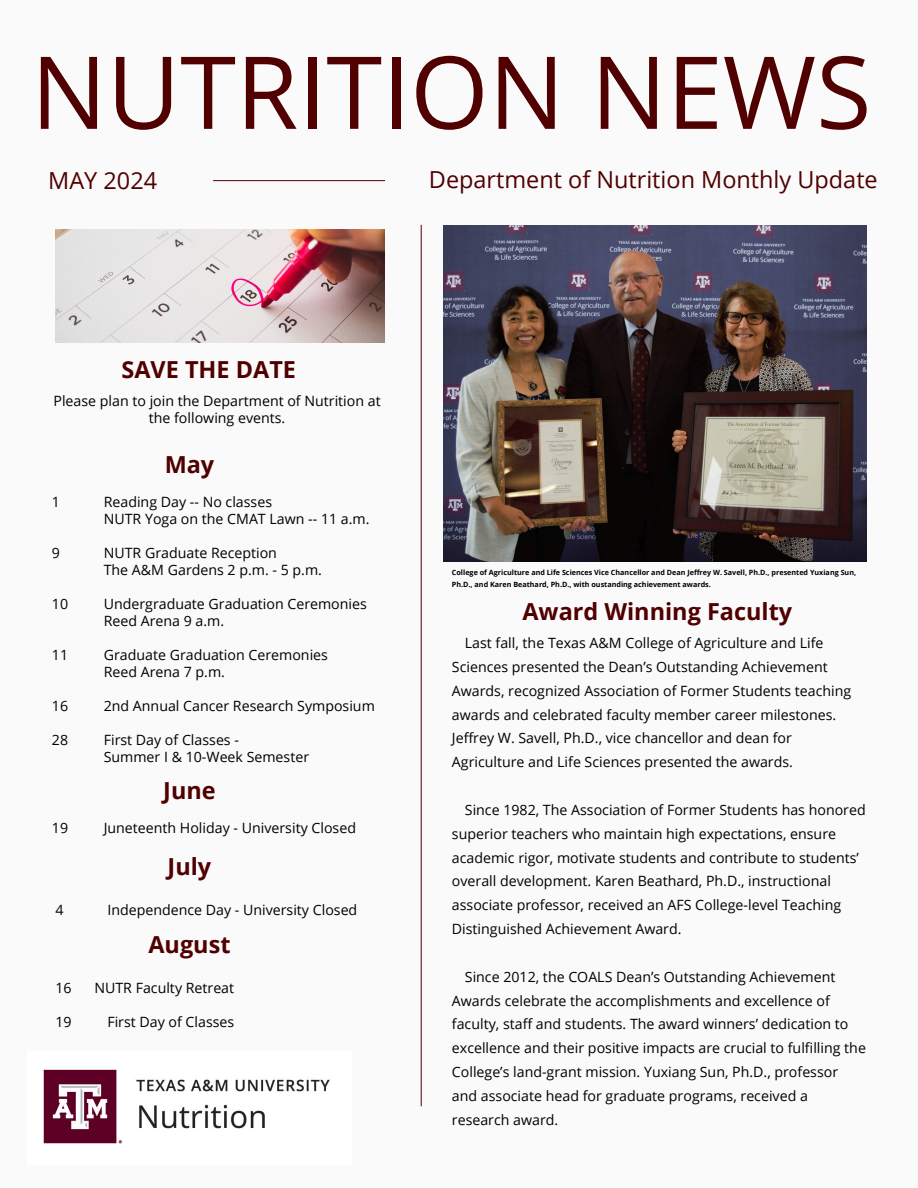
<style>
.page{position:relative;width:918px;height:1188px;background:#fafafa}
.page>*{position:absolute;margin:0;border:0;box-sizing:border-box;transform-origin:0 0}
.t1{font:100.8px "Open Sans";color:#500000}
.t2{font:700 23.4px "Open Sans";color:#500000}
.t3{font:23.4px "Open Sans";color:#500000}
.t4{font:14.25px/23.9px "Open Sans";color:#000}
.t5{font:700 7.2px/12.1px "Open Sans";color:#000}
</style>
<div class="page">
<hr style="left:213px;top:180px;width:172px;height:1px;background:#500000">
<hr style="left:421px;top:225px;width:1px;height:881px;background:#500000">
<img style="left:43px;top:1069px;width:287px;height:75px">
<img style="left:56px;top:229px;width:329px;height:114px">
<img style="left:443px;top:226px;width:423px;height:335px">
<h1 class="t1" style="left:31px;top:23px;width:842px">NUTRITION NEWS</h1>
<h2 class="t3" style="left:48px;top:164px;width:110px">MAY 2024</h2>
<h2 class="t3" style="left:429px;top:163px;width:450px">Department of Nutrition Monthly Update</h2>
<h2 class="t2" style="left:121px;top:353px;width:176px">SAVE THE DATE</h2>
<p class="t4" style="left:53px;top:392px;width:329px;line-height:17px;text-align:center">Please plan to join the Department of Nutrition at the following events.</p>
<h2 class="t2" style="left:165px;top:448px;width:51px">May</h2>
<p class="t4" style="left:52px;top:489px;width:10px">1</p>
<p class="t4" style="left:104px;top:493px;width:267px;line-height:17px">Reading Day -- No classes<br>NUTR Yoga on the CMAT Lawn -- 11 a.m.</p>
<p class="t4" style="left:52px;top:540px;width:10px">9</p>
<p class="t4" style="left:104px;top:544px;width:220px;line-height:17px">NUTR Graduate Reception<br>The A&amp;M Gardens 2 p.m. - 5 p.m.</p>
<p class="t4" style="left:52px;top:591px;width:18px">10</p>
<p class="t4" style="left:104px;top:595px;width:265px;line-height:17px">Undergraduate Graduation Ceremonies<br>Reed Arena 9 a.m.</p>
<p class="t4" style="left:52px;top:642px;width:18px">11</p>
<p class="t4" style="left:104px;top:646px;width:226px;line-height:17px">Graduate Graduation Ceremonies<br>Reed Arena 7 p.m.</p>
<p class="t4" style="left:52px;top:693px;width:18px">16</p>
<p class="t4" style="left:104px;top:693px;width:273px">2nd Annual Cancer Research Symposium</p>
<p class="t4" style="left:52px;top:727px;width:18px">28</p>
<p class="t4" style="left:104px;top:731px;width:207px;line-height:17px">First Day of Classes -<br>Summer I &amp; 10-Week Semester</p>
<h2 class="t2" style="left:163px;top:774px;width:54px">June</h2>
<p class="t4" style="left:52px;top:815px;width:18px">19</p>
<p class="t4" style="left:104px;top:815px;width:254px">Juneteenth Holiday - University Closed</p>
<h2 class="t2" style="left:168px;top:850px;width:45px">July</h2>
<p class="t4" style="left:56px;top:897px;width:10px">4</p>
<p class="t4" style="left:107px;top:897px;width:251px">Independence Day - University Closed</p>
<h2 class="t2" style="left:148px;top:928px;width:84px">August</h2>
<p class="t4" style="left:56px;top:975px;width:18px">16</p>
<p class="t4" style="left:94px;top:975px;width:141px">NUTR Faculty Retreat</p>
<p class="t4" style="left:56px;top:1009px;width:18px">19</p>
<p class="t4" style="left:107px;top:1009px;width:128px">First Day of Classes</p>
<p class="t5" style="left:452px;top:566px;width:406px">College of Agriculture and Life Sciences Vice Chancellor and Dean Jeffrey W. Savell, Ph.D., presented Yuxiang Sun,<br>Ph.D., and Karen Beathard, Ph.D., with oustanding achievement awards.</p>
<h2 class="t2" style="left:522px;top:595px;width:271px">Award Winning Faculty</h2>
<p class="t4" style="left:452px;top:631px;width:401px;text-indent:13px">Last fall, the Texas A&amp;M College of Agriculture and Life Sciences presented the Dean’s Outstanding Achievement Awards, recognized Association of Former Students teaching awards and celebrated faculty member career milestones.<br>Jeffrey W. Savell, Ph.D., vice chancellor and dean for Agriculture and Life Sciences presented the awards.</p>
<p class="t4" style="left:452px;top:797px;width:415px;text-indent:13px">Since 1982, The Association of Former Students has honored superior teachers who maintain high expectations, ensure academic rigor, motivate students and contribute to students’ overall development. Karen Beathard, Ph.D., instructional associate professor, received an AFS College-level Teaching Distinguished Achievement Award.</p>
<p class="t4" style="left:452px;top:964px;width:416px;text-indent:13px">Since 2012, the COALS Dean’s Outstanding Achievement Awards celebrate the accomplishments and excellence of faculty, staff and students. The award winners’ dedication to excellence and their positive impacts are crucial to fulfilling the College’s land-grant mission. Yuxiang Sun, Ph.D., professor and associate head for graduate programs, received a research award.</p>
</div>
